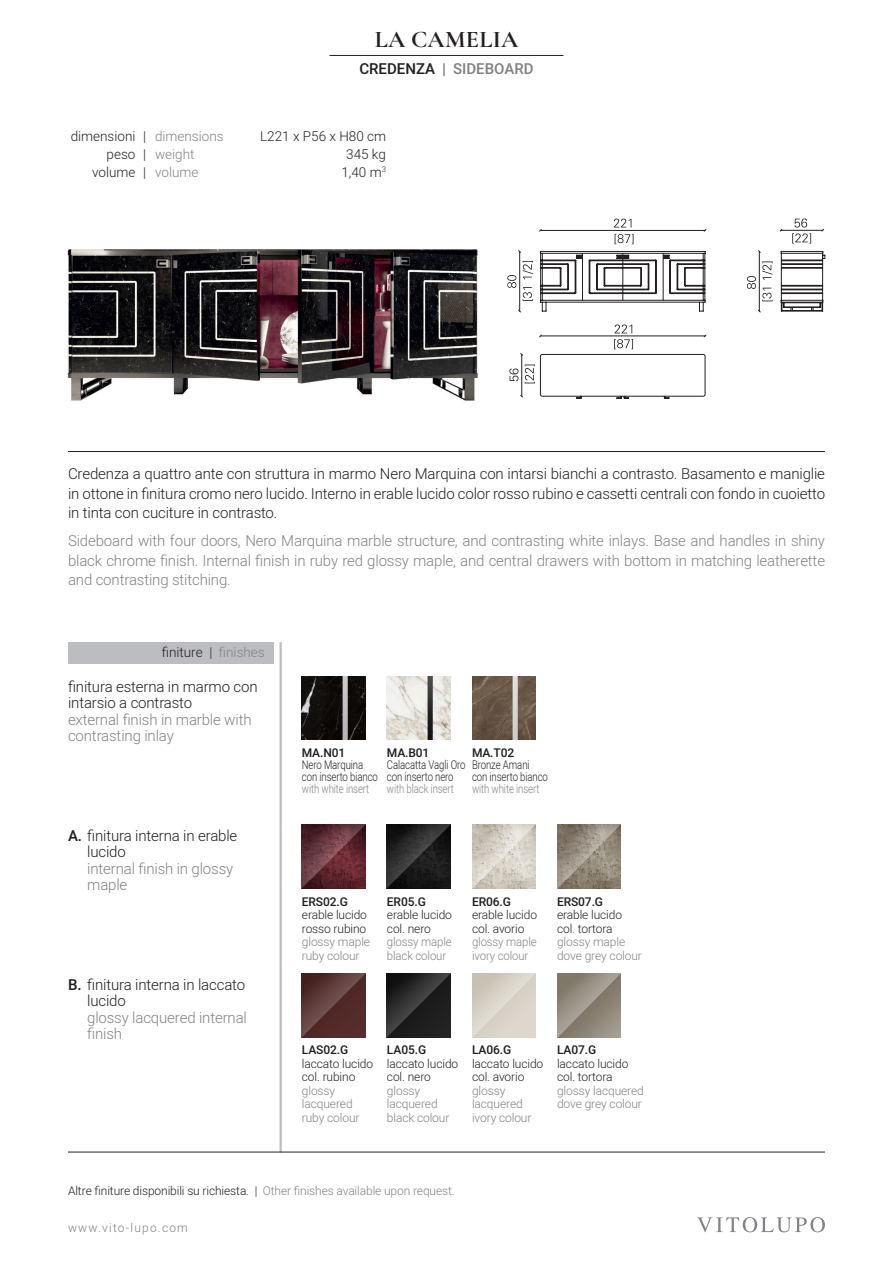
<style>
.page{position:relative;width:893px;height:1263px;background:#fff}
.page>*{position:absolute;margin:0;border:0;box-sizing:border-box;transform-origin:0 0}
.t1{font:700 24px "Cormorant Garamond";letter-spacing:.01em;color:#231f20}
.t2{font:300 15px/16.5px "Heebo";letter-spacing:-.01em;color:#231f20}
.t3{font:300 15px/16.5px "Heebo";letter-spacing:-.01em;color:#808285}
.t4{font:500 15px "Heebo";color:#808285}
.t5{font:300 13.5px "Heebo";color:#231f20}
.t6{font:300 13.5px "Heebo";color:#808285}
.t7{font:300 12px/13.5px "Heebo";letter-spacing:-.01em;color:#231f20}
.t8{font:300 12px/13.5px "Heebo";letter-spacing:-.01em;color:#808285}
.t9{font:300 12px/12px "Heebo";letter-spacing:-.01em;color:#231f20;scale:.8 1}
.t10{font:500 12px "Heebo";letter-spacing:-.01em;color:#231f20}
.t11{font:300 12px "Heebo";letter-spacing:-.01em;color:#808285;scale:.8 1}
.t12{font:300 12px/13.5px "Heebo";letter-spacing:-.01em;color:#808285;scale:.95 1}
.t13{font:300 12px "Heebo";letter-spacing:.1em;color:#808285}
.s1{color:#231f20}
.s2{font-weight:300;color:#231f20}
.s3{color:#808285}
.s4{font-weight:500}
</style>
<div class="page">
<svg style="left:697px;top:1217px;width:128px;height:15px"></svg>
<img style="left:302px;top:974px;width:64px;height:63px">
<img style="left:387px;top:974px;width:64px;height:63px">
<img style="left:472px;top:974px;width:64px;height:63px">
<img style="left:557px;top:974px;width:64px;height:63px">
<img style="left:387px;top:676px;width:64px;height:64px">
<img style="left:472px;top:676px;width:64px;height:64px">
<hr style="left:280px;top:642px;width:2px;height:510px;background:#bcbdc0">
<div style="left:68px;top:642px;width:205px;height:21px;background:#bcbdc0"></div>
<hr style="left:68px;top:451px;width:757px;height:1px;background:#231f20">
<hr style="left:68px;top:1152px;width:757px;height:1px;background:#231f20">
<img style="left:387px;top:825px;width:64px;height:64px">
<img style="left:472px;top:825px;width:64px;height:64px">
<img style="left:557px;top:825px;width:64px;height:64px">
<hr style="left:330px;top:55px;width:233px;height:1px;background:#231f20">
<img style="left:302px;top:676px;width:64px;height:64px">
<img style="left:67px;top:249px;width:411px;height:152px">
<svg style="left:614px;top:219px;width:17px;height:8px"></svg>
<svg style="left:794px;top:218px;width:14px;height:10px"></svg>
<svg style="left:518px;top:229px;width:306px;height:22px"></svg>
<svg style="left:507px;top:251px;width:318px;height:147px"></svg>
<img style="left:302px;top:825px;width:64px;height:64px">
<h1 class="t1" style="left:375px;top:24px;width:145px">LA CAMELIA</h1>
<p class="t4" style="left:359px;top:58px;width:176px"><span class="s1">CREDENZA</span> <span class="s2">|</span> SIDEBOARD</p>
<p class="t5" style="left:71px;top:127px;width:154px">dimensioni | <span class="s3">dimensions</span></p>
<p class="t5" style="left:260px;top:127px;width:127px">L221 x P56 x H80 cm</p>
<p class="t6" style="left:107px;top:145px;width:89px"><span class="s1">peso |</span> weight</p>
<p class="t5" style="left:346px;top:145px;width:41px">345 kg</p>
<p class="t5" style="left:92px;top:163px;width:108px">volume | <span class="s3">volume</span></p>
<p class="t5" style="left:341px;top:163px;width:46px">1,40 m<sup>3</sup></p>
<p class="t2" style="left:68px;top:464px;width:759px;line-height:19.5px;text-align:justify">Credenza a quattro ante con struttura in marmo Nero Marquina con intarsi bianchi a contrasto. Basamento e maniglie in ottone in finitura cromo nero lucido. Interno in erable lucido color rosso rubino e cassetti centrali con fondo in cuoietto in tinta con cuciture in contrasto.</p>
<p class="t3" style="left:68px;top:531px;width:758px;line-height:19.5px;text-align:justify">Sideboard with four doors, Nero Marquina marble structure, and contrasting white inlays. Base and handles in shiny black chrome finish. Internal finish in ruby red glossy maple, and central drawers with bottom in matching leatherette and contrasting stitching.</p>
<p class="t5" style="left:162px;top:643px;width:104px">finiture | <span class="s3">finishes</span></p>
<p class="t2" style="left:68px;top:678px;width:191px">finitura esterna in marmo con intarsio a contrasto</p>
<p class="t3" style="left:68px;top:711px;width:185px">external finish in marble with contrasting inlay</p>
<p class="t2" style="left:87px;top:827px;width:152px;text-indent:-19px"><span class="s4">A.</span> finitura interna in erable lucido</p>
<p class="t3" style="left:87px;top:860px;width:148px">internal finish in glossy maple</p>
<p class="t2" style="left:87px;top:976px;width:159px;text-indent:-19px"><span class="s4">B.</span> finitura interna in laccato lucido</p>
<p class="t3" style="left:87px;top:1009px;width:161px">glossy lacquered internal finish</p>
<p class="t10" style="left:302px;top:744px;width:45px">MA.N01</p>
<p class="t9" style="left:302px;top:758px;width:97px">Nero Marquina con inserto bianco</p>
<p class="t11" style="left:302px;top:780px;width:86px">with white insert</p>
<p class="t10" style="left:387px;top:744px;width:44px">MA.B01</p>
<p class="t9" style="left:387px;top:758px;width:100px">Calacatta Vagli Oro con inserto nero</p>
<p class="t11" style="left:387px;top:780px;width:85px">with black insert</p>
<p class="t10" style="left:472px;top:744px;width:44px">MA.T02</p>
<p class="t9" style="left:472px;top:758px;width:97px">Bronze Amani con inserto bianco</p>
<p class="t11" style="left:472px;top:780px;width:86px">with white insert</p>
<p class="t10" style="left:302px;top:893px;width:48px">ERS02.G</p>
<p class="t7" style="left:302px;top:908px;width:67px">erable lucido rosso rubino</p>
<p class="t8" style="left:302px;top:935px;width:70px">glossy maple ruby colour</p>
<p class="t10" style="left:387px;top:893px;width:40px">ER05.G</p>
<p class="t7" style="left:387px;top:908px;width:67px">erable lucido col. nero</p>
<p class="t12" style="left:387px;top:935px;width:70px">glossy maple black colour</p>
<p class="t10" style="left:472px;top:893px;width:40px">ER06.G</p>
<p class="t7" style="left:472px;top:908px;width:67px">erable lucido col. avorio</p>
<p class="t12" style="left:472px;top:935px;width:70px">glossy maple ivory colour</p>
<p class="t10" style="left:557px;top:893px;width:48px">ERS07.G</p>
<p class="t7" style="left:557px;top:908px;width:67px">erable lucido col. tortora</p>
<p class="t8" style="left:557px;top:935px;width:86px">glossy maple dove grey colour</p>
<p class="t10" style="left:302px;top:1042px;width:48px">LAS02.G</p>
<p class="t7" style="left:302px;top:1057px;width:73px">laccato lucido col. rubino</p>
<p class="t8" style="left:302px;top:1084px;width:59px">glossy lacquered ruby colour</p>
<p class="t10" style="left:387px;top:1042px;width:41px">LA05.G</p>
<p class="t7" style="left:387px;top:1057px;width:73px">laccato lucido col. nero</p>
<p class="t8" style="left:387px;top:1084px;width:64px">glossy lacquered black colour</p>
<p class="t10" style="left:472px;top:1042px;width:41px">LA06.G</p>
<p class="t7" style="left:472px;top:1057px;width:73px">laccato lucido col. avorio</p>
<p class="t8" style="left:472px;top:1084px;width:61px">glossy lacquered ivory colour</p>
<p class="t10" style="left:557px;top:1042px;width:41px">LA07.G</p>
<p class="t7" style="left:557px;top:1057px;width:73px">laccato lucido col. tortora</p>
<p class="t8" style="left:557px;top:1084px;width:88px">glossy lacquered dove grey colour</p>
<p class="t7" style="left:68px;top:1184px;width:388px">Altre finiture disponibili su richiesta. | <span class="s3">Other finishes available upon request.</span></p>
<p class="t13" style="left:68px;top:1220px;width:121px">www.vito-lupo.com</p>
</div>
